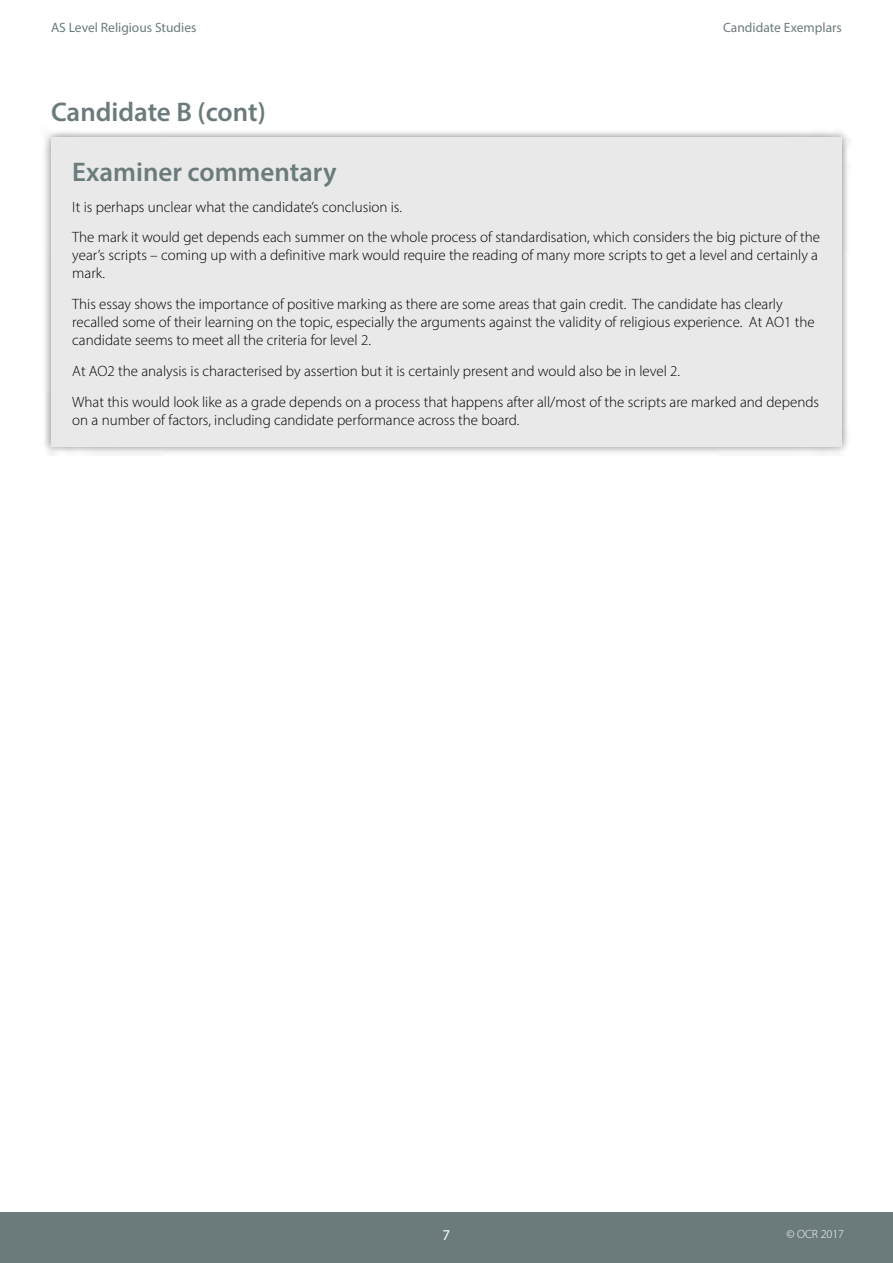
<style>
.page{position:relative;width:893px;height:1263px;background:#fff}
.page>*{position:absolute;margin:0;border:0;box-sizing:border-box;transform-origin:0 0}
.Subheading{font:600 27px "Myriad Pro";color:#6b7b7c}
.Body{font:300 15px/18px "Myriad Pro";color:#000}
.t1{font:15px "Myriad Pro";color:#fff}
.t2{font:13.5px "Myriad Pro";color:#6b7b7c}
.t3{font:300 12px "Myriad Pro";color:#fff}
</style>
<div class="page">
<div style="left:0;top:1212px;width:893px;height:51px;background:#6b7b7c"></div>
<div style="left:41px;top:128px;width:811px;height:328px;background:#000;opacity:.5"></div>
<div style="left:51px;top:137px;width:791px;height:309px;background:#e9e9e9"></div>
<p class="t2" style="left:51px;top:19px;width:147px">AS Level Religious Studies</p>
<p class="t2" style="left:723px;top:19px;width:120px">Candidate Exemplars</p>
<h3 class="Subheading" style="left:51px;top:94px;width:216px">Candidate B (cont)</h3>
<h3 class="Subheading" style="left:72px;top:155px;width:266px">Examiner commentary</h3>
<h3 class="Body" style="left:72px;top:197px;width:331px">It is perhaps unclear what the candidate’s conclusion is.</h3>
<h3 class="Body" style="left:72px;top:228px;width:749px">The mark it would get depends each summer on the whole process of standardisation, which considers the big picture of the year’s scripts – coming up with a definitive mark would require the reading of many more scripts to get a level and certainly a mark.</h3>
<h3 class="Body" style="left:72px;top:295px;width:744px">This essay shows the importance of positive marking as there are some areas that gain credit. The candidate has clearly recalled some of their learning on the topic, especially the arguments against the validity of religious experience. At AO1 the candidate seems to meet all the criteria for level 2.</h3>
<h3 class="Body" style="left:72px;top:362px;width:609px">At AO2 the analysis is characterised by assertion but it is certainly present and would also be in level 2.</h3>
<h3 class="Body" style="left:72px;top:392px;width:748px">What this would look like as a grade depends on a process that happens after all/most of the scripts are marked and depends on a number of factors, including candidate performance across the board.</h3>
<p class="t1" style="left:443px;top:1226px;width:9px">7</p>
<p class="t3" style="left:786px;top:1227px;width:59px">© OCR 2017</p>
</div>
